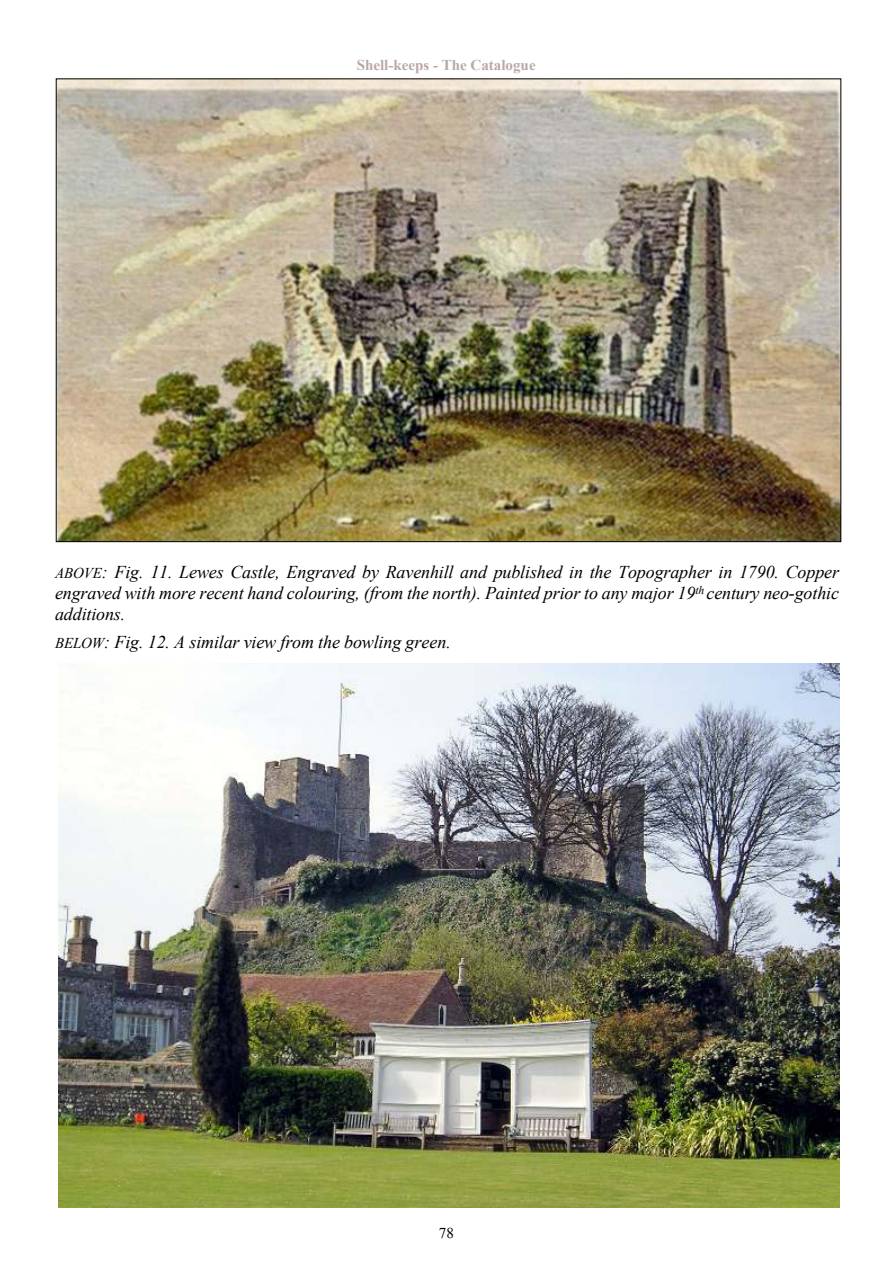
<style>
.page{position:relative;width:893px;height:1263px;background:#fff}
.page>*{position:absolute;margin:0;border:0;box-sizing:border-box;transform-origin:0 0}
.t1{font:italic 18px/20.6px "Times New Roman";letter-spacing:-.01em;color:#000;text-align:justify}
.t2{font:700 15px "Times New Roman";color:#b8a9a4}
.t3{font:15px "Times New Roman";color:#000}
.s1{font-size:15px}
</style>
<div class="page">
<img style="left:58px;top:663px;width:781px;height:545px">
<img style="left:58px;top:80px;width:781px;height:460px">
<p class="t2" style="left:357px;top:60px;width:180px">Shell-keeps - The Catalogue</p>
<p class="t1" style="left:55px;top:564px;width:785px"><span class="s1">ABOVE</span>: Fig. 11. Lewes Castle, Engraved by Ravenhill and published in the Topographer in 1790. Copper engraved with more recent hand colouring, (from the north). Painted prior to any major 19<sup>th</sup> century neo-gothic additions.</p>
<p class="t1" style="left:55px;top:633px;width:398px"><span class="s1">BELOW</span>: Fig. 12. A similar view from the bowling green.</p>
<p class="t3" style="left:439px;top:1227px;width:17px">78</p>
</div>
